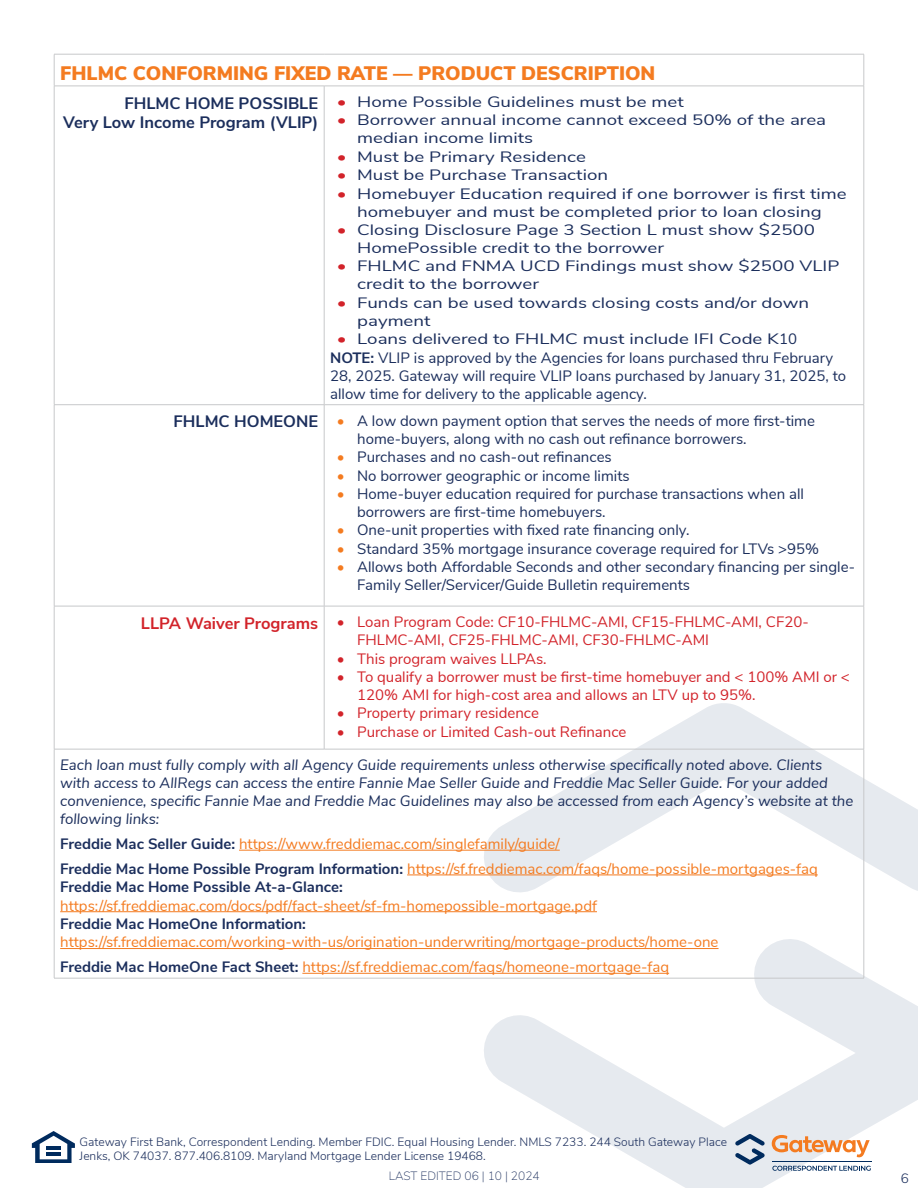
<style>
.page{position:relative;width:918px;height:1188px;background:#fff}
.page>*{position:absolute;margin:0;border:0;box-sizing:border-box;transform-origin:0 0}
.t1{font:900 19.5px "Nunito Sans";color:#f47b20}
.t2{font:700 16.5px/19.8px "Nunito Sans";color:#1b2e5c;text-align:right}
.t3{font:15px/18px "Nunito Sans";color:#1b2e5c;scale:1.25 1}
.t4{font:15px/18px "Nunito Sans";color:#1b2e5c}
.t5{font:15px/24.8px "Nunito Sans";color:#f47b20}
.t6{font:italic 15px/18px "Nunito Sans";color:#1b2e5c}
.t7{font:15px/18px "Nunito Sans";color:#d2232a}
.t8{font:700 15px "Nunito Sans";color:#1b2e5c}
.t9{font:300 13.5px "Nunito Sans";color:#1b2e5c}
.t10{font:300 12px/14.4px "Nunito Sans";color:#1b2e5c}
.t11{font:200 12px "Nunito Sans";color:#1b2e5c}
.s1{color:#d2232a}
.s2{font-weight:700}
.s3{font-weight:700;font-size:16.5px}
.s4{color:#f47b20}
.s5{font-weight:700;color:#1b2e5c}
</style>
<div class="page">
<svg style="left:484px;top:703px;width:434px;height:194px"></svg>
<svg style="left:484px;top:934px;width:434px;height:254px"></svg>
<svg style="left:32px;top:1131px;width:43px;height:32px"></svg>
<hr style="left:46px;top:1146px;width:15px;height:4px;background:#002b5e">
<hr style="left:46px;top:1152px;width:15px;height:3px;background:#002b5e">
<svg style="left:772px;top:1135px;width:98px;height:22px"></svg>
<svg style="left:735px;top:1134px;width:30px;height:31px"></svg>
<svg style="left:772px;top:1166px;width:99px;height:5px"></svg>
<hr style="left:772px;top:1161px;width:99px;height:1px;background:#002b5e">
<hr style="left:54px;top:54px;width:270px;height:1px;background:#c7c8ca">
<hr style="left:54px;top:54px;width:1px;height:32px;background:#c7c8ca">
<hr style="left:324px;top:54px;width:540px;height:1px;background:#c7c8ca">
<hr style="left:864px;top:54px;width:1px;height:32px;background:#c7c8ca">
<hr style="left:54px;top:86px;width:270px;height:1px;background:#c7c8ca">
<hr style="left:54px;top:86px;width:1px;height:319px;background:#c7c8ca">
<hr style="left:324px;top:86px;width:540px;height:1px;background:#c7c8ca">
<hr style="left:324px;top:86px;width:1px;height:319px;background:#c7c8ca">
<hr style="left:864px;top:86px;width:1px;height:319px;background:#c7c8ca">
<hr style="left:54px;top:404px;width:270px;height:1px;background:#c7c8ca">
<hr style="left:54px;top:405px;width:1px;height:201px;background:#c7c8ca">
<hr style="left:324px;top:404px;width:540px;height:1px;background:#c7c8ca">
<hr style="left:324px;top:405px;width:1px;height:201px;background:#c7c8ca">
<hr style="left:864px;top:405px;width:1px;height:201px;background:#c7c8ca">
<hr style="left:54px;top:606px;width:270px;height:1px;background:#c7c8ca">
<hr style="left:54px;top:606px;width:1px;height:143px;background:#c7c8ca">
<hr style="left:324px;top:606px;width:540px;height:1px;background:#c7c8ca">
<hr style="left:324px;top:606px;width:1px;height:143px;background:#c7c8ca">
<hr style="left:864px;top:606px;width:1px;height:143px;background:#c7c8ca">
<hr style="left:54px;top:749px;width:270px;height:1px;background:#c7c8ca">
<hr style="left:54px;top:749px;width:1px;height:229px;background:#c7c8ca">
<hr style="left:324px;top:749px;width:540px;height:1px;background:#c7c8ca">
<hr style="left:864px;top:749px;width:1px;height:229px;background:#c7c8ca">
<hr style="left:54px;top:978px;width:270px;height:1px;background:#c7c8ca">
<hr style="left:324px;top:978px;width:540px;height:1px;background:#c7c8ca">
<hr style="left:239px;top:850px;width:321px;height:1px;background:#f47b20">
<hr style="left:407px;top:875px;width:411px;height:1px;background:#f47b20">
<hr style="left:60px;top:911px;width:537px;height:1px;background:#f47b20">
<hr style="left:60px;top:948px;width:659px;height:1px;background:#f47b20">
<hr style="left:302px;top:973px;width:367px;height:1px;background:#f47b20">
<h1 class="t1" style="left:60px;top:59px;width:597px">FHLMC CONFORMING FIXED RATE — PRODUCT DESCRIPTION</h1>
<p class="t2" style="left:63px;top:92px;width:256px">FHLMC HOME POSSIBLE<br>Very Low Income Program (VLIP)</p>
<p class="t3" style="left:337px;top:92px;width:279px"><span class="s1">•</span> Home Possible Guidelines must be met</p>
<p class="t3" style="left:357px;top:110px;width:377px;text-indent:-20px"><span class="s1">•</span> Borrower annual income cannot exceed 50% of the area median income limits</p>
<p class="t3" style="left:337px;top:147px;width:201px"><span class="s1">•</span> Must be Primary Residence</p>
<p class="t3" style="left:337px;top:165px;width:218px"><span class="s1">•</span> Must be Purchase Transaction</p>
<p class="t3" style="left:337px;top:184px;width:409px;text-align:center"><span class="s1">•</span> Homebuyer Education required if one borrower is first time homebuyer and must be completed prior to loan closing</p>
<p class="t3" style="left:357px;top:220px;width:368px;text-indent:-20px"><span class="s1">•</span> Closing Disclosure Page 3 Section L must show $2500<br>HomePossible credit to the borrower</p>
<p class="t3" style="left:357px;top:256px;width:387px;text-indent:-20px"><span class="s1">•</span> FHLMC and FNMA UCD Findings must show $2500 VLIP credit to the borrower</p>
<p class="t3" style="left:357px;top:293px;width:363px;text-indent:-20px"><span class="s1">•</span> Funds can be used towards closing costs and/or down payment</p>
<p class="t3" style="left:330px;top:329px;width:414px;text-indent:7px"><span class="s1">•</span> Loans delivered to FHLMC must include IFI Code K10<br><span class="s2">NOTE:</span> VLIP is approved by the Agencies for loans purchased thru February 28, 2025. Gateway will require VLIP loans purchased by January 31, 2025, to allow time for delivery to the applicable agency.</p>
<p class="t4" style="left:357px;top:411px;width:459px;text-indent:-184px"><span class="s3">FHLMC HOMEONE</span> <span class="s4">•</span> A low down payment option that serves the needs of more first-time home-buyers, along with no cash out refinance borrowers.</p>
<p class="t4" style="left:337px;top:447px;width:276px"><span class="s4">•</span> Purchases and no cash-out refinances</p>
<p class="t4" style="left:337px;top:466px;width:294px"><span class="s4">•</span> No borrower geographic or income limits</p>
<p class="t4" style="left:357px;top:484px;width:448px;text-indent:-20px"><span class="s4">•</span> Home-buyer education required for purchase transactions when all borrowers are first-time homebuyers.</p>
<p class="t4" style="left:337px;top:520px;width:354px"><span class="s4">•</span> One-unit properties with fixed rate financing only.</p>
<p class="t4" style="left:337px;top:539px;width:484px"><span class="s4">•</span> Standard 35% mortgage insurance coverage required for LTVs &gt;95%</p>
<p class="t4" style="left:357px;top:557px;width:500px;text-indent:-20px"><span class="s4">•</span> Allows both Affordable Seconds and other secondary financing per single-<br>Family Seller/Servicer/Guide Bulletin requirements</p>
<p class="t7" style="left:357px;top:612px;width:453px;text-indent:-216px"><span class="s3">LLPA Waiver Programs</span> • Loan Program Code: CF10-FHLMC-AMI, CF15-FHLMC-AMI, CF20-<br>FHLMC-AMI, CF25-FHLMC-AMI, CF30-FHLMC-AMI</p>
<p class="t7" style="left:337px;top:649px;width:211px">• This program waives LLPAs.</p>
<p class="t7" style="left:357px;top:667px;width:494px;text-indent:-20px">• To qualify a borrower must be first-time homebuyer and &lt; 100% AMI or &lt;<br>120% AMI for high-cost area and allows an LTV up to 95%.</p>
<p class="t7" style="left:337px;top:703px;width:204px">• Property primary residence</p>
<p class="t7" style="left:337px;top:722px;width:291px">• Purchase or Limited Cash-out Refinance</p>
<p class="t6" style="left:60px;top:755px;width:795px">Each loan must fully comply with all Agency Guide requirements unless otherwise specifically noted above. Clients with access to AllRegs can access the entire Fannie Mae Seller Guide and Freddie Mac Seller Guide. For your added convenience, specific Fannie Mae and Freddie Mac Guidelines may also be accessed from each Agency’s website at the following links:</p>
<p class="t5" style="left:60px;top:831px;width:759px"><span class="s5">Freddie Mac Seller Guide:</span> https://www.freddiemac.com/singlefamily/guide/<br><span class="s5">Freddie Mac Home Possible Program Information:</span> https://sf.freddiemac.com/faqs/home-possible-mortgages-faq</p>
<p class="t8" style="left:60px;top:876px;width:284px">Freddie Mac Home Possible At-a-Glance:</p>
<p class="t5" style="left:60px;top:892px;width:538px">https://sf.freddiemac.com/docs/pdf/fact-sheet/sf-fm-homepossible-mortgage.pdf</p>
<p class="t8" style="left:60px;top:913px;width:247px">Freddie Mac HomeOne Information:</p>
<p class="t5" style="left:60px;top:929px;width:660px">https://sf.freddiemac.com/working-with-us/origination-underwriting/mortgage-products/home-one<br><span class="s5">Freddie Mac HomeOne Fact Sheet:</span> https://sf.freddiemac.com/faqs/homeone-mortgage-faq</p>
<p class="t10" style="left:80px;top:1133px;width:649px">Gateway First Bank, Correspondent Lending. Member FDIC. Equal Housing Lender. NMLS 7233. 244 South Gateway Place<br>Jenks, OK 74037. 877.406.8109. Maryland Mortgage Lender License 19468.</p>
<p class="t11" style="left:389px;top:1167px;width:152px">LAST EDITED 06 | 10 | 2024</p>
<p class="t9" style="left:901px;top:1169px;width:10px">6</p>
</div>
